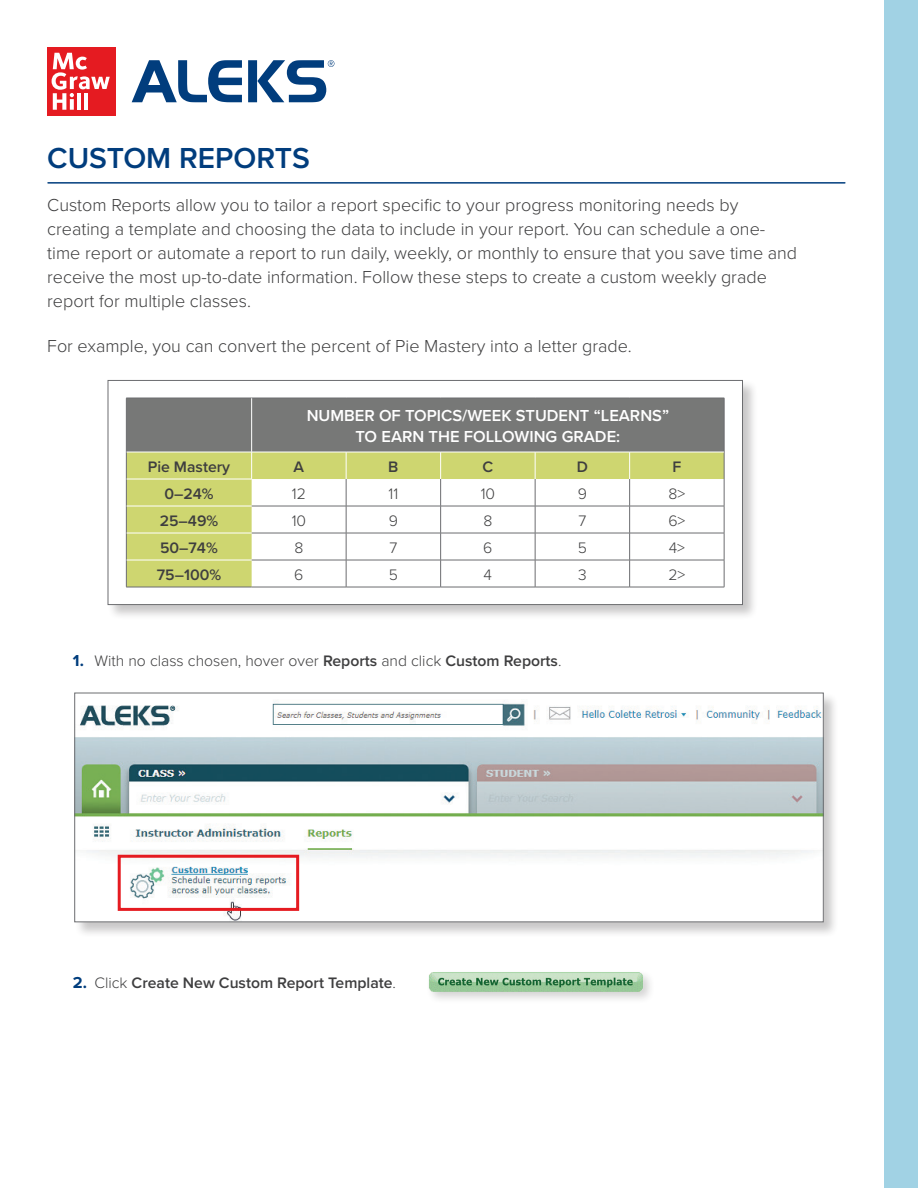
<style>
.page{position:relative;width:918px;height:1188px;background:#fff}
.page>*{position:absolute;margin:0;border:0;box-sizing:border-box;transform-origin:0 0}
.ALEKS-Header_B__H3{font:600 30px "Proxima Nova";color:#013d7d}
.ALEKS-Intro_Copy{font:300 18px/24px "Proxima Nova";color:#3e3e3f}
.FL-Header_D__H5{font:600 16.5px/21px "Proxima Nova";color:#fff;text-align:center}
.FL-Body_Copy__P{font:300 15.75px "Proxima Nova";color:#3e3e3f}
.FL-Body_Copy__P-2{font:600 15.75px "Proxima Nova";color:#3e3e3f}
.s1{font-weight:700;font-size:16.5px;color:#013d7d}
.s2{font-weight:600}
.s3{font-weight:300}
</style>
<div class="page">
<div style="left:884px;top:0;width:34px;height:1188px;background:#a1d2e4"></div>
<div style="left:47px;top:47px;width:68px;height:68px;background:#e51b21"></div>
<svg style="left:52px;top:53px;width:58px;height:57px"></svg>
<svg style="left:132px;top:60px;width:202px;height:42px"></svg>
<hr style="left:48px;top:182px;width:797px;height:2px;background:#013d7d">
<div style="left:107px;top:380px;width:651px;height:240px;background:#231f20;opacity:.25"></div>
<div style="left:108px;top:380px;width:635px;height:225px;background:#fff;border:1px solid #6c6d70"></div>
<hr style="left:126px;top:587px;width:126px;height:1px;background:#6c6d70">
<hr style="left:252px;top:587px;width:94px;height:1px;background:#6c6d70">
<hr style="left:346px;top:587px;width:95px;height:1px;background:#6c6d70">
<hr style="left:441px;top:587px;width:94px;height:1px;background:#6c6d70">
<hr style="left:535px;top:587px;width:95px;height:1px;background:#6c6d70">
<hr style="left:630px;top:587px;width:94px;height:1px;background:#6c6d70">
<svg style="left:126px;top:398px;width:599px;height:189px"></svg>
<div style="left:74px;top:692px;width:765px;height:246px;background:#231f20;opacity:.25"></div>
<img style="left:77px;top:695px;width:745px;height:225px">
<div style="left:75px;top:693px;width:749px;height:229px;border:1px solid #6c6d70"></div>
<div style="left:118px;top:855px;width:181px;height:56px;border:3px solid #e51b21"></div>
<div style="left:425px;top:969px;width:231px;height:36px;background:#231f20;opacity:.2"></div>
<img style="left:429px;top:972px;width:219px;height:25px">
<p class="ALEKS-Header_B__H3" style="left:47px;top:136px;width:264px">CUSTOM REPORTS</p>
<p class="ALEKS-Intro_Copy" style="left:47px;top:192px;width:752px">Custom Reports allow you to tailor a report specific to your progress monitoring needs by creating a template and choosing the data to include in your report. You can schedule a one&shy;time report or automate a report to run daily, weekly, or monthly to ensure that you save time and receive the most up-to-date information. Follow these steps to create a custom weekly grade report for multiple classes.</p>
<p class="ALEKS-Intro_Copy" style="left:47px;top:333px;width:586px">For example, you can convert the percent of Pie Mastery into a letter grade.</p>
<p class="FL-Header_D__H5" style="left:307px;top:405px;width:364px">NUMBER OF TOPICS/WEEK STUDENT “LEARNS”<br>TO EARN THE FOLLOWING GRADE:</p>
<p class="FL-Body_Copy__P-2" style="left:148px;top:455px;width:84px">Pie Mastery</p>
<p class="FL-Body_Copy__P-2" style="left:294px;top:455px;width:12px">A</p>
<p class="FL-Body_Copy__P-2" style="left:388px;top:455px;width:12px">B</p>
<p class="FL-Body_Copy__P-2" style="left:483px;top:455px;width:12px">C</p>
<p class="FL-Body_Copy__P-2" style="left:577px;top:455px;width:13px">D</p>
<p class="FL-Body_Copy__P-2" style="left:672px;top:455px;width:10px">F</p>
<p class="FL-Body_Copy__P-2" style="left:164px;top:482px;width:51px">0–24%</p>
<p class="FL-Body_Copy__P" style="left:292px;top:482px;width:16px">12</p>
<p class="FL-Body_Copy__P" style="left:389px;top:482px;width:11px">11</p>
<p class="FL-Body_Copy__P" style="left:481px;top:482px;width:16px">10</p>
<p class="FL-Body_Copy__P" style="left:578px;top:482px;width:11px">9</p>
<p class="FL-Body_Copy__P" style="left:668px;top:482px;width:18px">8&gt;</p>
<p class="FL-Body_Copy__P-2" style="left:160px;top:509px;width:60px">25–49%</p>
<p class="FL-Body_Copy__P" style="left:292px;top:509px;width:16px">10</p>
<p class="FL-Body_Copy__P" style="left:389px;top:509px;width:11px">9</p>
<p class="FL-Body_Copy__P" style="left:483px;top:509px;width:10px">8</p>
<p class="FL-Body_Copy__P" style="left:578px;top:509px;width:9px">7</p>
<p class="FL-Body_Copy__P" style="left:668px;top:509px;width:19px">6&gt;</p>
<p class="FL-Body_Copy__P-2" style="left:160px;top:536px;width:59px">50–74%</p>
<p class="FL-Body_Copy__P" style="left:294px;top:536px;width:10px">8</p>
<p class="FL-Body_Copy__P" style="left:389px;top:536px;width:9px">7</p>
<p class="FL-Body_Copy__P" style="left:483px;top:536px;width:11px">6</p>
<p class="FL-Body_Copy__P" style="left:578px;top:536px;width:11px">5</p>
<p class="FL-Body_Copy__P" style="left:669px;top:536px;width:18px">4&gt;</p>
<p class="FL-Body_Copy__P-2" style="left:157px;top:563px;width:66px">75–100%</p>
<p class="FL-Body_Copy__P" style="left:294px;top:563px;width:11px">6</p>
<p class="FL-Body_Copy__P" style="left:389px;top:563px;width:11px">5</p>
<p class="FL-Body_Copy__P" style="left:484px;top:563px;width:10px">4</p>
<p class="FL-Body_Copy__P" style="left:578px;top:563px;width:10px">3</p>
<p class="FL-Body_Copy__P" style="left:668px;top:563px;width:18px">2&gt;</p>
<p class="FL-Body_Copy__P" style="left:73px;top:649px;width:490px"><span class="s1">1.</span> With no class chosen, hover over <span class="s2">Reports</span> and click <span class="s2">Custom Reports</span>.</p>
<p class="FL-Body_Copy__P-2" style="left:73px;top:971px;width:325px"><span class="s1">2.</span> <span class="s3">Click</span> Create New Custom Report Template<span class="s3">.</span></p>
</div>
